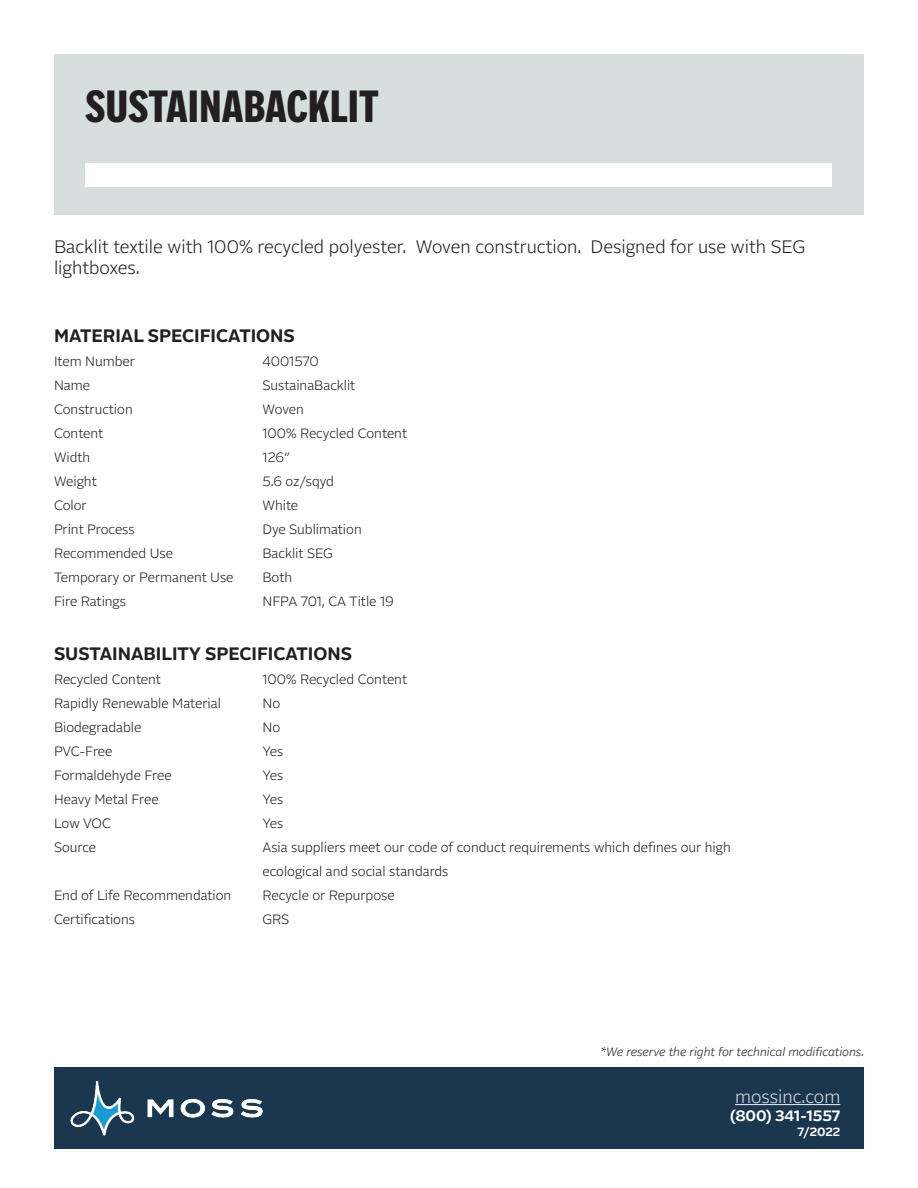
<style>
.page{position:relative;width:918px;height:1188px;background:#fff}
.page>*{position:absolute;margin:0;border:0;box-sizing:border-box;transform-origin:0 0}
.t1{font:900 45px "Alrightv 2 Condensed LP";color:#231f20}
.t2{font:300 18px/21.6px "Alrightv 2 Normal LP";color:#231f20}
.t3{font:700 18px "Alrightv 2 Normal LP";color:#231f20}
.t4{font:300 18px "Alrightv 2 Normal LP";color:#d6dfde}
.t5{font:700 15px "Alrightv 2 Normal LP";letter-spacing:-.005em;color:#fff}
.t6{font:300 13.5px "Alrightv 2 Normal LP";color:#231f20}
.t7{font:italic 300 12px "Alrightv 2 Normal LP";color:#231f20}
.t8{font:700 12px "Alrightv 2 Normal LP";color:#fff}
</style>
<div class="page">
<div style="left:54px;top:54px;width:810px;height:161px;background:#d6dfde"></div>
<div style="left:86px;top:164px;width:746px;height:24px;background:#fff"></div>
<div style="left:54px;top:1067px;width:810px;height:82px;background:#1b364f"></div>
<hr style="left:735px;top:1104px;width:105px;height:1px;background:#d6dfde">
<img style="left:70px;top:1080px;width:193px;height:56px">
<p class="t1" style="left:86px;top:74px;width:295px">SUSTAINABACKLIT</p>
<p class="t2" style="left:54px;top:235px;width:753px">Backlit textile with 100% recycled polyester. Woven construction. Designed for use with SEG lightboxes.</p>
<p class="t3" style="left:54px;top:322px;width:242px">MATERIAL SPECIFICATIONS</p>
<p class="t6" style="left:54px;top:352px;width:82px">Item Number</p>
<p class="t6" style="left:262px;top:352px;width:58px">4001570</p>
<p class="t6" style="left:54px;top:376px;width:38px">Name</p>
<p class="t6" style="left:262px;top:376px;width:94px">SustainaBacklit</p>
<p class="t6" style="left:54px;top:400px;width:80px">Construction</p>
<p class="t6" style="left:262px;top:400px;width:43px">Woven</p>
<p class="t6" style="left:54px;top:424px;width:51px">Content</p>
<p class="t6" style="left:262px;top:424px;width:146px">100% Recycled Content</p>
<p class="t6" style="left:54px;top:448px;width:38px">Width</p>
<p class="t6" style="left:262px;top:448px;width:29px">126”</p>
<p class="t6" style="left:54px;top:472px;width:44px">Weight</p>
<p class="t6" style="left:262px;top:472px;width:73px">5.6 oz/sqyd</p>
<p class="t6" style="left:54px;top:496px;width:34px">Color</p>
<p class="t6" style="left:262px;top:496px;width:37px">White</p>
<p class="t6" style="left:54px;top:520px;width:82px">Print Process</p>
<p class="t6" style="left:262px;top:520px;width:101px">Dye Sublimation</p>
<p class="t6" style="left:54px;top:544px;width:121px">Recommended Use</p>
<p class="t6" style="left:262px;top:544px;width:72px">Backlit SEG</p>
<p class="t6" style="left:54px;top:568px;width:181px">Temporary or Permanent Use</p>
<p class="t6" style="left:262px;top:568px;width:31px">Both</p>
<p class="t6" style="left:54px;top:592px;width:74px">Fire Ratings</p>
<p class="t6" style="left:262px;top:592px;width:133px">NFPA 701, CA Title 19</p>
<p class="t3" style="left:54px;top:640px;width:300px">SUSTAINABILITY SPECIFICATIONS</p>
<p class="t6" style="left:54px;top:670px;width:109px">Recycled Content</p>
<p class="t6" style="left:262px;top:670px;width:146px">100% Recycled Content</p>
<p class="t6" style="left:54px;top:694px;width:168px">Rapidly Renewable Material</p>
<p class="t6" style="left:262px;top:694px;width:19px">No</p>
<p class="t6" style="left:54px;top:718px;width:89px">Biodegradable</p>
<p class="t6" style="left:262px;top:718px;width:19px">No</p>
<p class="t6" style="left:54px;top:742px;width:60px">PVC-Free</p>
<p class="t6" style="left:262px;top:742px;width:23px">Yes</p>
<p class="t6" style="left:54px;top:766px;width:119px">Formaldehyde Free</p>
<p class="t6" style="left:262px;top:766px;width:23px">Yes</p>
<p class="t6" style="left:54px;top:790px;width:106px">Heavy Metal Free</p>
<p class="t6" style="left:262px;top:790px;width:23px">Yes</p>
<p class="t6" style="left:54px;top:814px;width:59px">Low VOC</p>
<p class="t6" style="left:262px;top:814px;width:23px">Yes</p>
<p class="t6" style="left:54px;top:838px;width:44px">Source</p>
<p class="t6" style="left:262px;top:838px;width:470px">Asia suppliers meet our code of conduct requirements which defines our high</p>
<p class="t6" style="left:262px;top:862px;width:188px">ecological and social standards</p>
<p class="t6" style="left:54px;top:886px;width:179px">End of Life Recommendation</p>
<p class="t6" style="left:262px;top:886px;width:134px">Recycle or Repurpose</p>
<p class="t6" style="left:54px;top:910px;width:83px">Certifications</p>
<p class="t6" style="left:262px;top:910px;width:28px">GRS</p>
<p class="t7" style="left:600px;top:1043px;width:265px">*We reserve the right for technical modifications.</p>
<p class="t4" style="left:735px;top:1085px;width:107px">mossinc.com</p>
<p class="t5" style="left:730px;top:1105px;width:112px">(800) 341-1557</p>
<p class="t8" style="left:798px;top:1123px;width:44px">7/2022</p>
</div>
